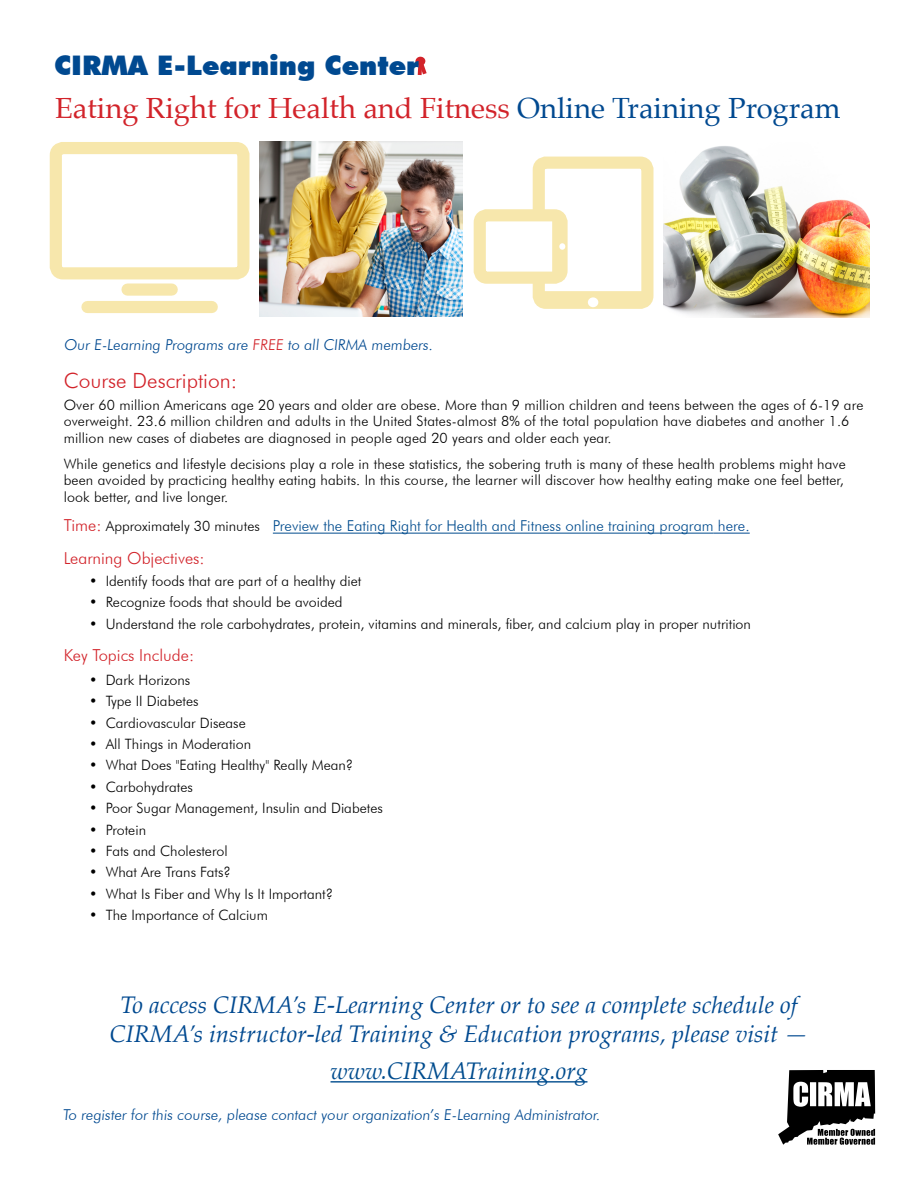
<style>
.page{position:relative;width:918px;height:1188px;background:#fff}
.page>*{position:absolute;margin:0;border:0;box-sizing:border-box;transform-origin:0 0}
.t1{font:29.1px "Palatino";color:#d2232a}
.t2{font:900 27px "Futura BT";color:#004990}
.t3{font:italic 24px/28.5px "Palatino";color:#004990;text-align:center}
.t4{font:italic 24px "Palatino";color:#004c8e}
.t5{font:300 21px "Futura BT";color:#d2232a}
.t6{font:300 16.5px/32.7px "Futura BT";color:#d2232a}
.t7{font:300 15px "Futura BT";color:#004990}
.t8{font:300 15px "Futura BT";color:#004c8e}
.t9{font:300 14.25px/16.5px "Futura BT";letter-spacing:.01em;color:#000}
.s1{color:#004990}
.s2{color:#d2232a}
</style>
<div class="page">
<hr style="left:273px;top:533px;width:441px;height:1px;background:#004c8e">
<hr style="left:714px;top:533px;width:36px;height:1px;background:#004990">
<div style="left:533px;top:157px;width:120px;height:152px;border:12px solid #f7e7ac;border-radius:7px"></div>
<div style="left:540px;top:291px;width:105px;height:12px;background:#f7e7ac"></div>
<div style="left:588px;top:297px;width:10px;height:10px;background:#fff;border-radius:50%"></div>
<div style="left:480px;top:215px;width:82px;height:63px;background:#fff;border-radius:7px"></div>
<div style="left:474px;top:209px;width:94px;height:75px;border:12px solid #f7e7ac;border-radius:7px"></div>
<div style="left:552px;top:215px;width:12px;height:64px;background:#f7e7ac"></div>
<div style="left:559px;top:243px;width:6px;height:7px;background:#fff;border-radius:50%"></div>
<div style="left:50px;top:142px;width:200px;height:137px;border:12px solid #f7e7ac;border-radius:7px"></div>
<div style="left:128px;top:283px;width:44px;height:13px;background:#f7e7ac"></div>
<div style="left:87px;top:301px;width:125px;height:12px;background:#f7e7ac"></div>
<svg style="left:417px;top:65px;width:10px;height:10px"></svg>
<svg style="left:415px;top:56px;width:11px;height:10px"></svg>
<img style="left:663px;top:146px;width:206px;height:171px">
<svg style="left:778px;top:1070px;width:97px;height:75px"></svg>
<hr style="left:331px;top:1081px;width:256px;height:2px;background:#004c8e">
<img style="left:259px;top:141px;width:204px;height:175px">
<h2 class="t2" style="left:54px;top:49px;width:367px">CIRMA E-Learning Center</h2>
<h1 class="t1" style="left:55px;top:84px;width:787px">Eating Right for Health and Fitness <span class="s1">Online Training Program</span></h1>
<p class="t7" style="left:64px;top:335px;width:372px">Our -E Learning Programs are <span class="s2">FREE</span> to all CIRMA members.</p>
<h3 class="t5" style="left:64px;top:368px;width:175px">Course Description:</h3>
<p class="t9" style="left:64px;top:396px;width:801px">Over 60 million Americans age 20 years and older are obese. More than 9 million children and teens between the ages of 6-19 are overweight. 23.6 million children and adults in the United States-almost 8% of the total population have diabetes and another 1.6 million new cases of diabetes are diagnosed in people aged 20 years and older each year.</p>
<p class="t9" style="left:64px;top:456px;width:784px">While genetics and lifestyle decisions play a role in these statistics, the sobering truth is many of these health problems might have been avoided by practicing healthy eating habits In. this course, the learner will discover how healthy eating make one feel better, look better, and live longer.</p>
<p class="t8" style="left:273px;top:517px;width:478px">Preview the Eating Right for Health and Fitness online training program <span class="s1">here.</span></p>
<p class="t6" style="left:64px;top:509px;width:142px">Time:<br>Learning Objectives:</p>
<p class="t9" style="left:106px;top:573px;width:257px">Identify foods that are part of a healthy diet</p>
<p class="t9" style="left:106px;top:518px;width:155px">Approximately 30 minutes</p>
<p class="t9" style="left:89px;top:573px;width:10px">•</p>
<p class="t9" style="left:89px;top:594px;width:10px">•</p>
<p class="t9" style="left:106px;top:594px;width:238px">Recognize foods that should be avoided</p>
<p class="t9" style="left:106px;top:615px;width:647px">Understand the role carbohydrates, protein, vitamins and minerals, fiber, and calcium play in proper nutrition</p>
<p class="t9" style="left:89px;top:615px;width:10px">•</p>
<p class="t6" style="left:64px;top:639px;width:132px">Key Topics Include:</p>
<p class="t9" style="left:106px;top:672px;width:86px">Dark Horizons</p>
<p class="t9" style="left:89px;top:672px;width:10px">•</p>
<p class="t9" style="left:89px;top:693px;width:10px">•</p>
<p class="t9" style="left:106px;top:693px;width:94px">Type II Diabetes</p>
<p class="t9" style="left:89px;top:714px;width:10px">•</p>
<p class="t9" style="left:106px;top:714px;width:142px">Cardiovascular Disease</p>
<p class="t9" style="left:89px;top:736px;width:10px">•</p>
<p class="t9" style="left:106px;top:736px;width:147px">All Things in Moderation</p>
<p class="t9" style="left:89px;top:757px;width:10px">•</p>
<p class="t9" style="left:106px;top:757px;width:249px">What Does "Eating Healthy" Really Mean?</p>
<p class="t9" style="left:89px;top:778px;width:10px">•</p>
<p class="t9" style="left:106px;top:778px;width:89px">Carbohydrates</p>
<p class="t9" style="left:89px;top:800px;width:10px">•</p>
<p class="t9" style="left:106px;top:800px;width:279px">Poor Sugar Management, Insulin and Diabetes</p>
<p class="t9" style="left:89px;top:821px;width:10px">•</p>
<p class="t9" style="left:106px;top:821px;width:42px">Protein</p>
<p class="t9" style="left:89px;top:842px;width:10px">•</p>
<p class="t9" style="left:106px;top:842px;width:124px">Fats and Cholesterol</p>
<p class="t9" style="left:89px;top:864px;width:10px">•</p>
<p class="t9" style="left:106px;top:864px;width:127px">What Are Trans Fats?</p>
<p class="t9" style="left:89px;top:885px;width:10px">•</p>
<p class="t9" style="left:106px;top:885px;width:229px">What Is Fiber and Why Is It Important?</p>
<p class="t9" style="left:89px;top:907px;width:10px">•</p>
<p class="t9" style="left:106px;top:907px;width:164px">The Importance of Calcium</p>
<h3 class="t3" style="left:110px;top:990px;width:700px">To access CIRMA Es’ -Learning Center or to see a complete schedule of<br>CIRMA s’ instructor-led Training &amp; Education programs, please visit —</h3>
<h3 class="t4" style="left:331px;top:1051px;width:258px">www.CIRMATraining.org</h3>
<p class="t7" style="left:63px;top:1106px;width:371px">To register for this course, please contact your organization</p>
<p class="t7" style="left:429px;top:1106px;width:171px">-Es’ Learning Administrator</p>
<p class="t7" style="left:596px;top:1106px;width:8px">.</p>
</div>
